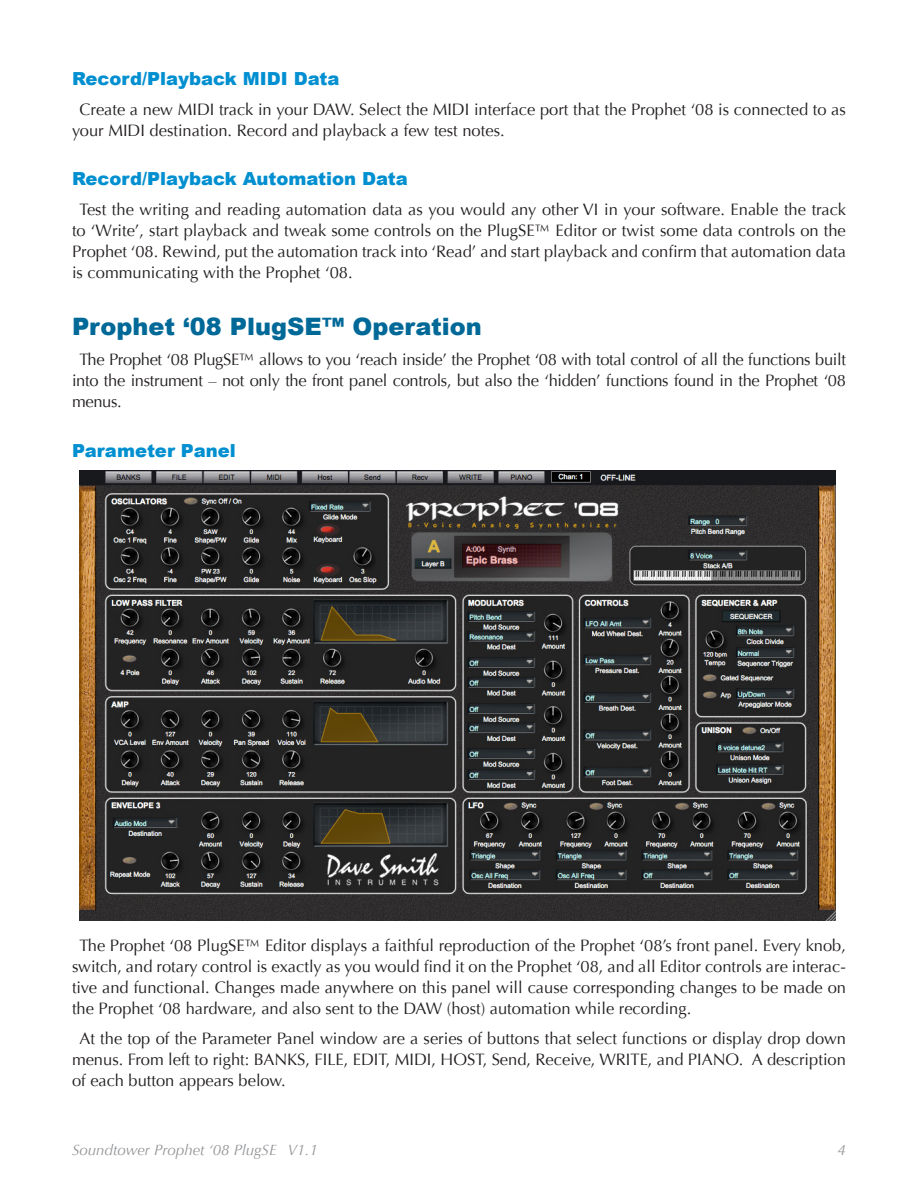
<style>
.page{position:relative;width:918px;height:1188px;background:#fff}
.page>*{position:absolute;margin:0;border:0;box-sizing:border-box;transform-origin:0 0}
.Head_1{font:900 24px "Arial";color:#006998}
.Head_2{font:900 18px "Arial";color:#008fd0}
.Body_Text{font:16.5px/21px "Optima";color:#231f20;text-align:justify}
.t1{font:italic 15px "Optima";color:#939598}
</style>
<div class="page">
<img style="left:80px;top:470px;width:756px;height:451px">
<p class="Head_2" style="left:72px;top:65px;width:269px">Record/Playback MIDI Data</p>
<p class="Body_Text" style="left:72px;top:99px;width:775px;text-indent:8px">Create a new MIDI track in your DAW. Select the MIDI interface port that the Prophet ‘08 is connected to as your MIDI destination. Record and playback a few test notes.</p>
<p class="Head_2" style="left:72px;top:166px;width:337px">Record/Playback Automation Data</p>
<p class="Body_Text" style="left:72px;top:199px;width:776px;text-indent:8px">Test the writing and reading automation data as you would any other VI in your software. Enable the track to ‘Write’, start playback and tweak some controls on the PlugSE™ Editor or twist some data controls on the Prophet ‘08. Rewind, put the automation track into ‘Read’ and start playback and confirm that automation data is communicating with the Prophet ‘08.</p>
<p class="Head_1" style="left:72px;top:309px;width:411px">Prophet ‘08 PlugSE™ Operation</p>
<p class="Body_Text" style="left:72px;top:350px;width:775px;text-indent:8px">The Prophet ‘08 PlugSE™ allows to you ‘reach inside’ the Prophet ‘08 with total control of all the functions built into the instrument – not only the front panel controls, but also the ‘hidden’ functions found in the Prophet ‘08 menus.</p>
<p class="Head_2" style="left:72px;top:437px;width:165px">Parameter Panel</p>
<p class="Body_Text" style="left:72px;top:935px;width:776px;text-indent:8px">The Prophet ‘08 PlugSE™ Editor displays a faithful reproduction of the Prophet ‘08’s front panel. Every knob, switch, and rotary control is exactly as you would find it on the Prophet ‘08, and all Editor controls are interac&shy;tive and functional. Changes made anywhere on this panel will cause corresponding changes to be made on the Prophet ‘08 hardware, and also sent to the DAW (host) automation while recording.</p>
<p class="Body_Text" style="left:72px;top:1028px;width:776px;text-indent:8px">At the top of the Parameter Panel window are a series of buttons that select functions or display drop down menus. From left to right: BANKS, FILE, EDIT, MIDI, HOST, Send, Receive, WRITE, and PIANO. A description of each button appears below.</p>
<p class="t1" style="left:72px;top:1141px;width:247px">Soundtower Prophet ‘08 PlugSE V1.1</p>
<p class="t1" style="left:838px;top:1141px;width:10px">4</p>
</div>
